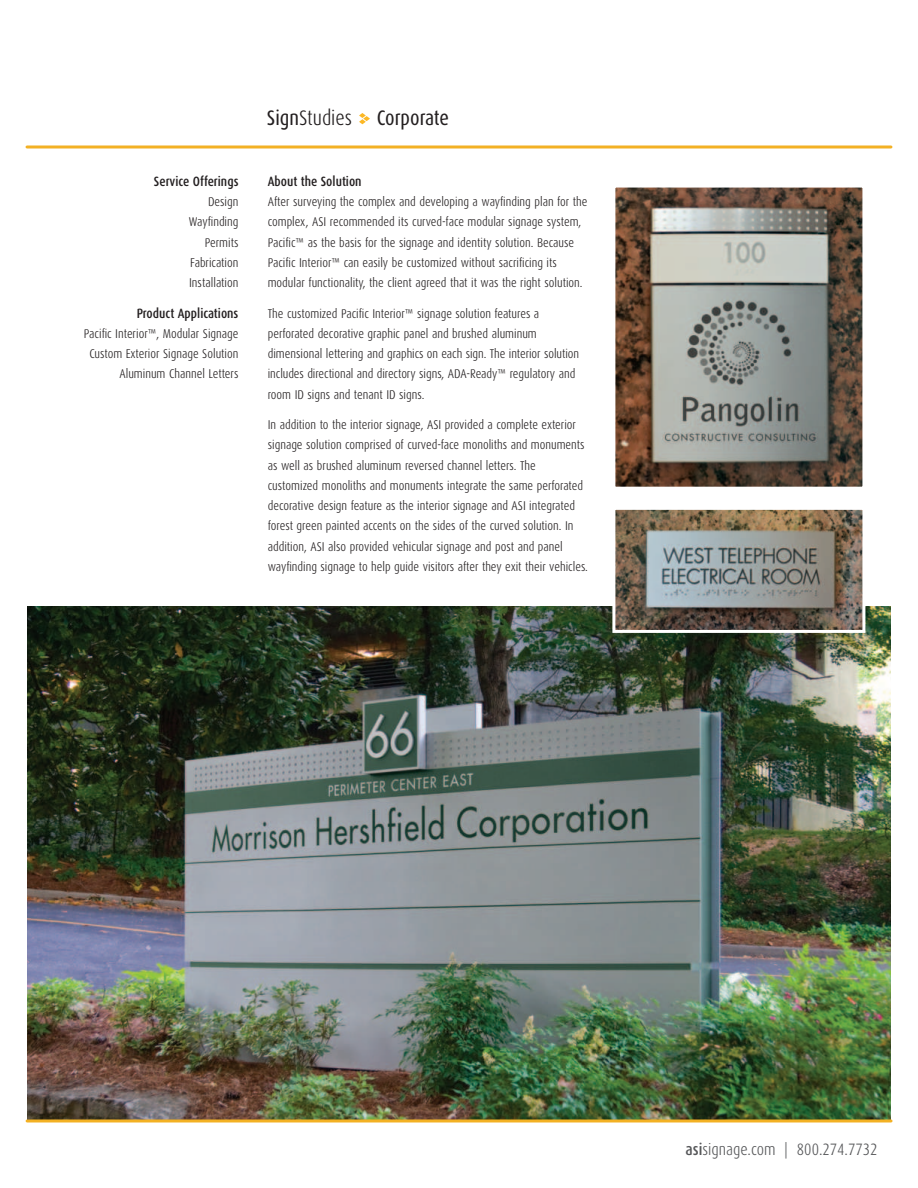
<style>
.page{position:relative;width:918px;height:1188px;background:#fff}
.page>*{position:absolute;margin:0;border:0;box-sizing:border-box;transform-origin:0 0}
.t1{font:300 21px "Dax Condensed";color:#231f20}
.t2{font:21px "Dax Condensed";letter-spacing:-.005em;color:#231f20}
.t3{font:300 16.5px "Dax Condensed";color:#57585a}
.t4{font:500 13.5px "Dax Condensed";color:#231f20}
.t5{font:300 12.75px/20.2px "Dax Condensed";color:#231f20}
.s1{font-weight:400}
.s2{font-weight:500}
</style>
<div class="page">
<img style="left:27px;top:606px;width:864px;height:513px">
<svg style="left:615px;top:187px;width:248px;height:300px"></svg>
<img style="left:611px;top:509px;width:256px;height:125px">
<svg style="left:359px;top:113px;width:11px;height:11px"></svg>
<hr style="left:27px;top:146px;width:864px;height:2px;background:#f3b124">
<hr style="left:27px;top:1119px;width:864px;height:3px;background:#f3b124">
<p class="t4" style="left:154px;top:175px;width:86px">Service Offerings</p>
<p class="t5" style="left:189px;top:192px;width:51px;text-align:right">Design<br>Wayfinding<br>Permits<br>Fabrication<br>Installation</p>
<p class="t4" style="left:137px;top:307px;width:103px">Product Applications</p>
<p class="t5" style="left:84px;top:324px;width:156px;text-align:right">Pacific Interior™, Modular Signage<br>Custom Exterior Signage Solution<br>Aluminum Channel Letters</p>
<h1 class="t1" style="left:267px;top:109px;width:87px"><span class="s1">Sign</span>Studies</h1>
<h1 class="t2" style="left:377px;top:108px;width:74px">Corporate</h1>
<p class="t4" style="left:268px;top:175px;width:95px">About the Solution</p>
<p class="t5" style="left:268px;top:192px;width:321px">After surveying the complex and developing a wayfinding plan for the complex, ASI recommended its curved-face modular signage system, Pacific™ as the basis for the signage and identity solution. Because Pacific Interior™ can easily be customized without sacrificing its modular functionality, the client agreed that it was the right solution.</p>
<p class="t5" style="left:268px;top:304px;width:313px">The customized Pacific Interior™ signage solution features a perforated decorative graphic panel and brushed aluminum dimensional lettering and graphics on each sign. The interior solution includes directional and directory signs, ADA-Ready™ regulatory and room ID signs and tenant ID signs.</p>
<p class="t5" style="left:268px;top:415px;width:322px">In addition to the interior signage, ASI provided a complete exterior signage solution comprised of curved-face monoliths and monuments as well as brushed aluminum reversed channel letters. The customized monoliths and monuments integrate the same perforated decorative design feature as the interior signage and ASI integrated forest green painted accents on the sides of the curved solution. In addition, ASI also provided vehicular signage and post and panel wayfinding signage to help guide visitors after they exit their vehicles.</p>
<p class="t3" style="left:686px;top:1142px;width:193px"><span class="s2">asi</span>signage.com | 800.274.7732</p>
</div>
